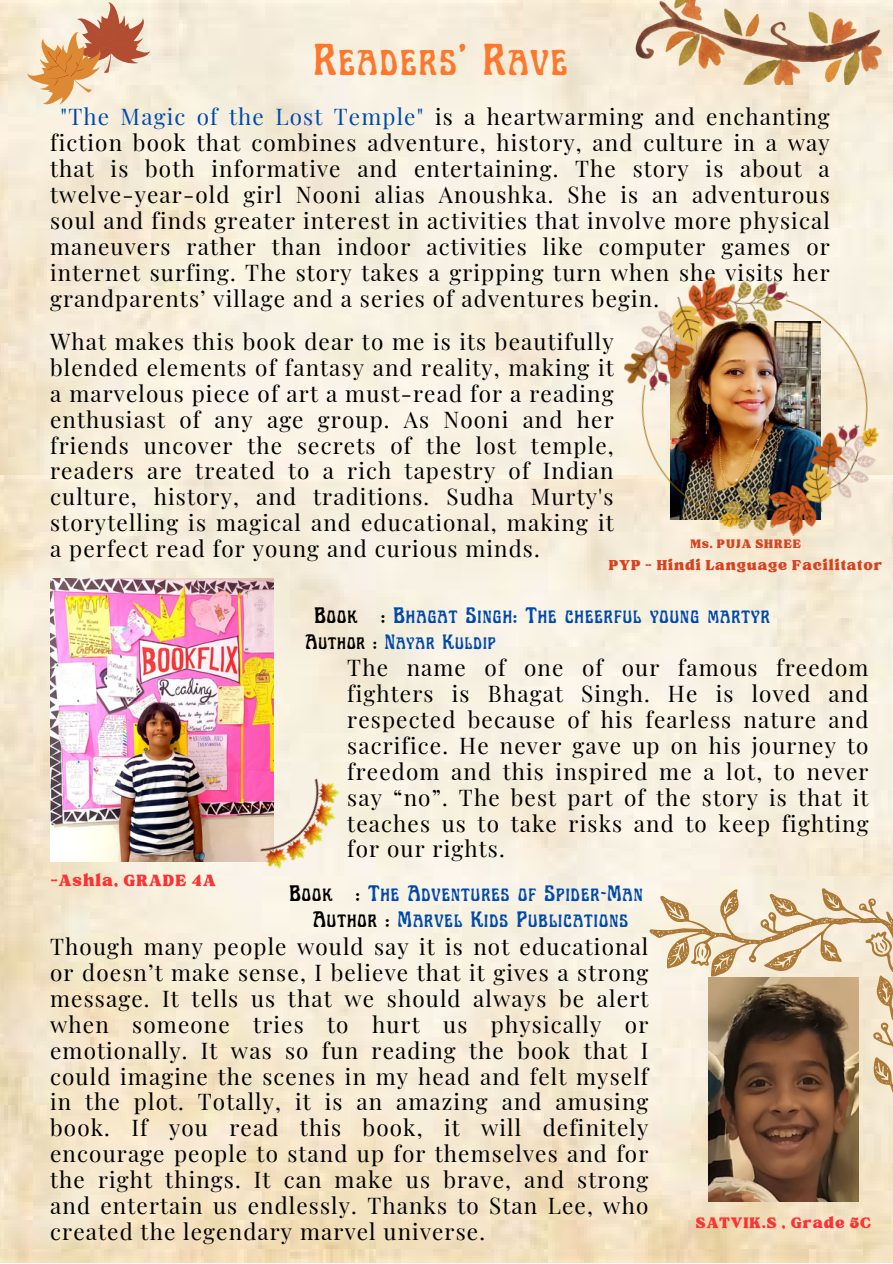
<style>
.page{position:relative;width:893px;height:1264px;background:#fff}
.page>*{position:absolute;margin:0;border:0;box-sizing:border-box;transform-origin:0 0}
.t1{font:45px "Art Nuvo";letter-spacing:.05em;color:#fd782d}
.t2{font:22.5px/25.8px "Playfair Display";letter-spacing:.05em;color:#000;text-align:justify}
.t3{font:22.5px "Art Nuvo";letter-spacing:.05em;color:#004aad}
.t4{font:22.5px "TAN Tangkiwood Display";letter-spacing:.05em;color:#ff3131}
.t5{font:21px "Art Nuvo";letter-spacing:.05em;color:#004aad}
.t6{font:21px "TAN Tangkiwood Display";letter-spacing:.05em;color:#ff3131}
.t7{font:19.8px "TAN Tangkiwood Display";letter-spacing:.05em;color:#d64321}
.t8{font:16.95px "TAN Tangkiwood Display";letter-spacing:.05em;color:#d64321}
.s1{color:#004aad}
.s2{color:#000}
</style>
<div class="page">
<img style="left:0;top:476px;width:892px;height:785px">
<img style="left:50px;top:578px;width:224px;height:284px">
<img style="left:708px;top:1155px;width:150px;height:45px">
<svg style="left:27px;top:2px;width:123px;height:102px;background:#e6c0a0"></svg>
<img style="left:609px;top:267px;width:283px;height:276px">
<img style="left:632px;top:0;width:250px;height:85px">
<img style="left:253px;top:772px;width:103px;height:110px">
<svg style="left:649px;top:888px;width:243px;height:267px;background:#baa48b"></svg>
<p class="t1" style="left:314px;top:41px;width:255px">Readers’ Rave</p>
<p class="t2" style="left:50px;top:103px;width:781px;text-indent:10px"><span class="s1">"The Magic of the Lost Temple"</span> is a heartwarming and enchanting fiction book that combines adventure, history, and culture in a way that is both informative and entertaining. The story is about a twelve-year-old girl Nooni alias Anoushka. She is an adventurous soul and finds greater interest in activities that involve more physical maneuvers rather than indoor activities like computer games or internet surfing. The story takes a gripping turn when she visits her grandparents’ village and a series of adventures begin.</p>
<p class="t2" style="left:50px;top:328px;width:565px">What makes this book dear to me is its beautifully blended elements of fantasy and reality, making it a marvelous piece of art a must-read for a reading enthusiast of any age group. As Nooni and her friends uncover the secrets of the lost temple, readers are treated to a rich tapestry of Indian culture, history, and traditions. Sudha Murty's storytelling is magical and educational, making it a perfect read for young and curious minds.</p>
<p class="t8" style="left:690px;top:537px;width:112px">Ms. PUJA SHREE</p>
<p class="t7" style="left:609px;top:557px;width:275px">PYP - Hindi Language Facilitator</p>
<p class="t3" style="left:314px;top:606px;width:457px"><span class="s2">Book :</span> Bhagat Singh: The cheerful young martyr</p>
<p class="t5" style="left:305px;top:633px;width:191px"><span class="s2">Author :</span> Nayar Kuldip</p>
<p class="t4" style="left:51px;top:872px;width:166px">-Ashla, GRADE 4A</p>
<p class="t2" style="left:347px;top:654px;width:523px">The name of one of our famous freedom fighters is Bhagat Singh. He is loved and respected because of his fearless nature and sacrifice. He never gave up on his journey to freedom and this inspired me a lot, to never say “no”. The best part of the story is that it teaches us to take risks and to keep fighting for our rights.</p>
<p class="t3" style="left:289px;top:884px;width:355px"><span class="s2">Book :</span> The Adventures of Spider-Man</p>
<p class="t3" style="left:313px;top:910px;width:316px"><span class="s2">Author :</span> Marvel Kids Publications</p>
<p class="t2" style="left:50px;top:932px;width:599px">Though many people would say it is not educational or doesn’t make sense, I believe that it gives a strong message. It tells us that we should always be alert when someone tries to hurt us physically or emotionally. It was so fun reading the book that I could imagine the scenes in my head and felt myself in the plot. Totally, it is an amazing and amusing book. If you read this book, it will definitely encourage people to stand up for themselves and for the right things. It can make us brave, and strong and entertain us endlessly. Thanks to Stan Lee, who created the legendary marvel universe.</p>
<p class="t6" style="left:695px;top:1215px;width:177px">SATVIK.S , Grade 5C</p>
</div>
